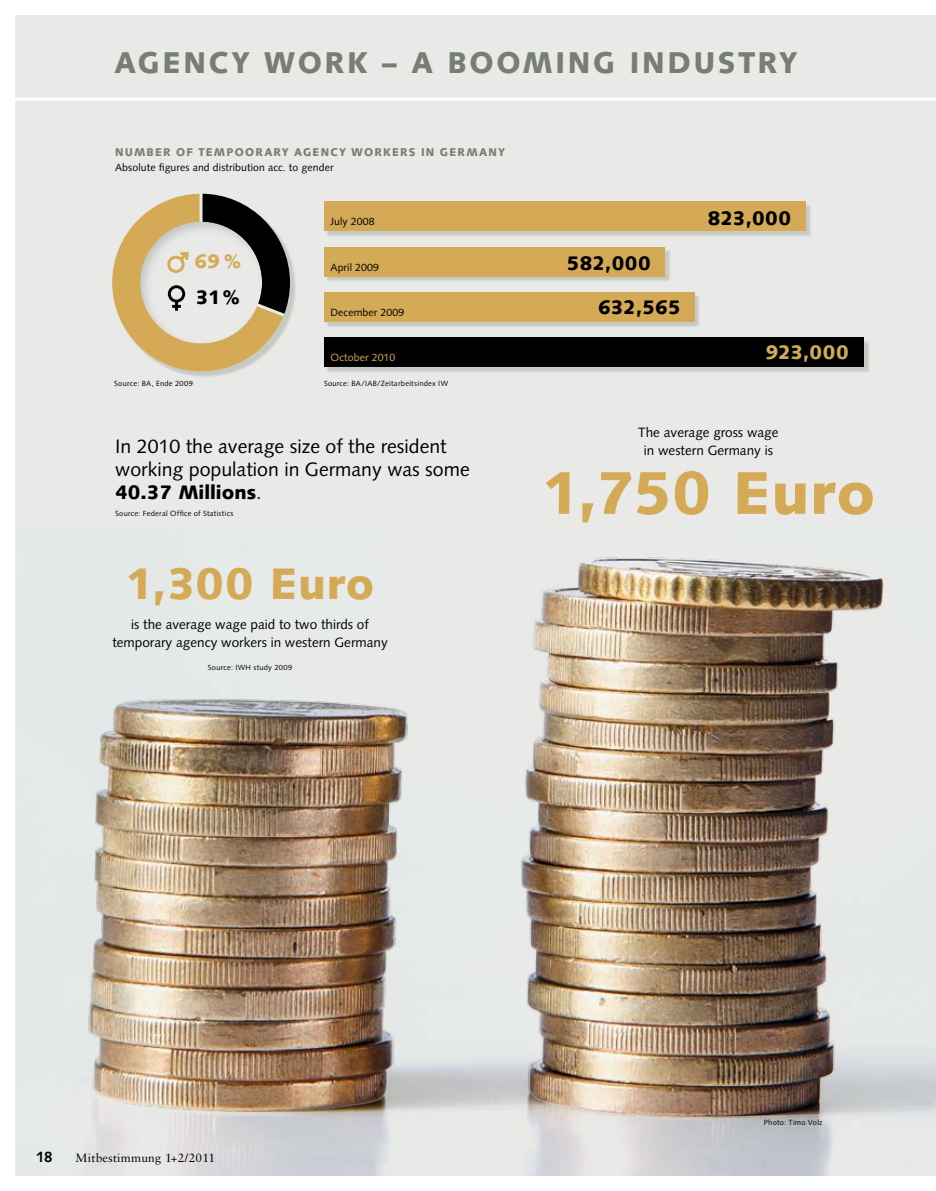
<style>
.page{position:relative;width:936px;height:1191px;background:#fff}
.page>*{position:absolute;margin:0;border:0;box-sizing:border-box;transform-origin:0 0}
.t1{font:900 60.15px "Syntax LT Pro";letter-spacing:.01em;color:#d4aa56}
.t2{font:900 43.95px "Syntax LT Pro";letter-spacing:.02em;color:#d4aa56}
.t3{font:900 30px "Syntax LT Pro";letter-spacing:.09em;color:#777f73}
.t4{font:19.5px/23.2px "Syntax LT Pro";color:#000}
.t5{font:900 19.5px "Syntax LT Pro";letter-spacing:.01em;color:#000}
.t6{font:900 19.5px "Syntax LT Pro";letter-spacing:.015em;color:#d4aa56}
.t7{font:700 15px "Syntax LT Pro";color:#000}
.t8{font:13.5px/18px "Syntax LT Pro";color:#000;text-align:center}
.t9{font:12px "Sabon LT Pro";letter-spacing:.02em;color:#000}
.t10{font:900 11.25px "Syntax LT Pro";letter-spacing:.11em;color:#777f73}
.t11{font:10.5px "Syntax LT Pro";letter-spacing:.01em;color:#000}
.t12{font:10.5px "Syntax LT Pro";letter-spacing:.01em;color:#d4aa56}
.t13{font:7.5px "Syntax LT Pro";letter-spacing:.035em;color:#000}
.s1{font-weight:900}
</style>
<div class="page">
<div style="left:15px;top:15px;width:920px;height:1161px;background:#e9eae8"></div>
<hr style="left:15px;top:98px;width:920px;height:3px;background:#fff">
<div style="left:114px;top:196px;width:182px;height:181px;background:#a4aba0;opacity:.5"></div>
<svg style="left:112px;top:194px;width:178px;height:177px"></svg>
<div style="left:326px;top:204px;width:485px;height:33px;background:#a4aba0;opacity:.5"></div>
<div style="left:324px;top:202px;width:481px;height:29px;background:#d4aa56"></div>
<div style="left:326px;top:249px;width:344px;height:33px;background:#a4aba0;opacity:.5"></div>
<div style="left:324px;top:247px;width:340px;height:29px;background:#d4aa56"></div>
<div style="left:326px;top:294px;width:374px;height:33px;background:#a4aba0;opacity:.5"></div>
<div style="left:324px;top:292px;width:370px;height:29px;background:#d4aa56"></div>
<div style="left:326px;top:340px;width:544px;height:33px;background:#a4aba0;opacity:.5"></div>
<div style="left:324px;top:337px;width:539px;height:29px;background:#000"></div>
<img style="left:88px;top:557px;width:847px;height:619px">
<h3 class="t3" style="left:115px;top:44px;width:683px">AGENCY WORK – A BOOMING INDUSTRY</h3>
<h3 class="t10" style="left:115px;top:146px;width:391px">NUMBER OF TEMPOORARY AGENCY WORKERS IN GERMANY</h3>
<h3 class="t11" style="left:115px;top:161px;width:220px">Absolute figures and distribution acc. to gender</h3>
<h3 class="t6" style="left:194px;top:250px;width:47px">69%</h3>
<h3 class="t5" style="left:196px;top:285px;width:45px">31%</h3>
<p class="t13" style="left:114px;top:379px;width:80px">Source: BA, Ende 2009</p>
<h3 class="t11" style="left:330px;top:215px;width:46px">July 2008</h3>
<h3 class="t11" style="left:330px;top:261px;width:50px">April 2009</h3>
<h3 class="t11" style="left:330px;top:306px;width:75px">December 2009</h3>
<h3 class="t12" style="left:330px;top:351px;width:66px">October 2010</h3>
<p class="t13" style="left:324px;top:379px;width:126px">Source: BA/IAB/Zeitarbeitsindex IW</p>
<h3 class="t4" style="left:115px;top:434px;width:356px">In 2010 the average size of the resident working population in Germany was some<br><span class="s1">40.37 Millions</span>.</h3>
<p class="t13" style="left:115px;top:509px;width:120px">Source: Federal Office of Statistics</p>
<h2 class="t2" style="left:126px;top:557px;width:250px">1,300 Euro</h2>
<h3 class="t8" style="left:112px;top:615px;width:277px">is the average wage paid to two thirds of temporary agency workers in western Germany</h3>
<p class="t13" style="left:208px;top:662px;width:86px">Source: IWH study 2009</p>
<h3 class="t5" style="left:567px;top:252px;width:85px">582,000</h3>
<h3 class="t5" style="left:598px;top:296px;width:84px">632,565</h3>
<h3 class="t5" style="left:707px;top:206px;width:85px">823,000</h3>
<h3 class="t6" style="left:765px;top:340px;width:84px">923,000</h3>
<h3 class="t8" style="left:638px;top:423px;width:142px">The average gross wage in western Germany is</h3>
<h1 class="t1" style="left:541px;top:457px;width:335px">1,750 Euro</h1>
<h3 class="t7" style="left:36px;top:1147px;width:18px">18</h3>
<h3 class="t9" style="left:76px;top:1150px;width:141px">Mitbestimmung 1+2/2011</h3>
<p class="t13" style="left:763px;top:1118px;width:60px">Photo: Timo Volz</p>
</div>
